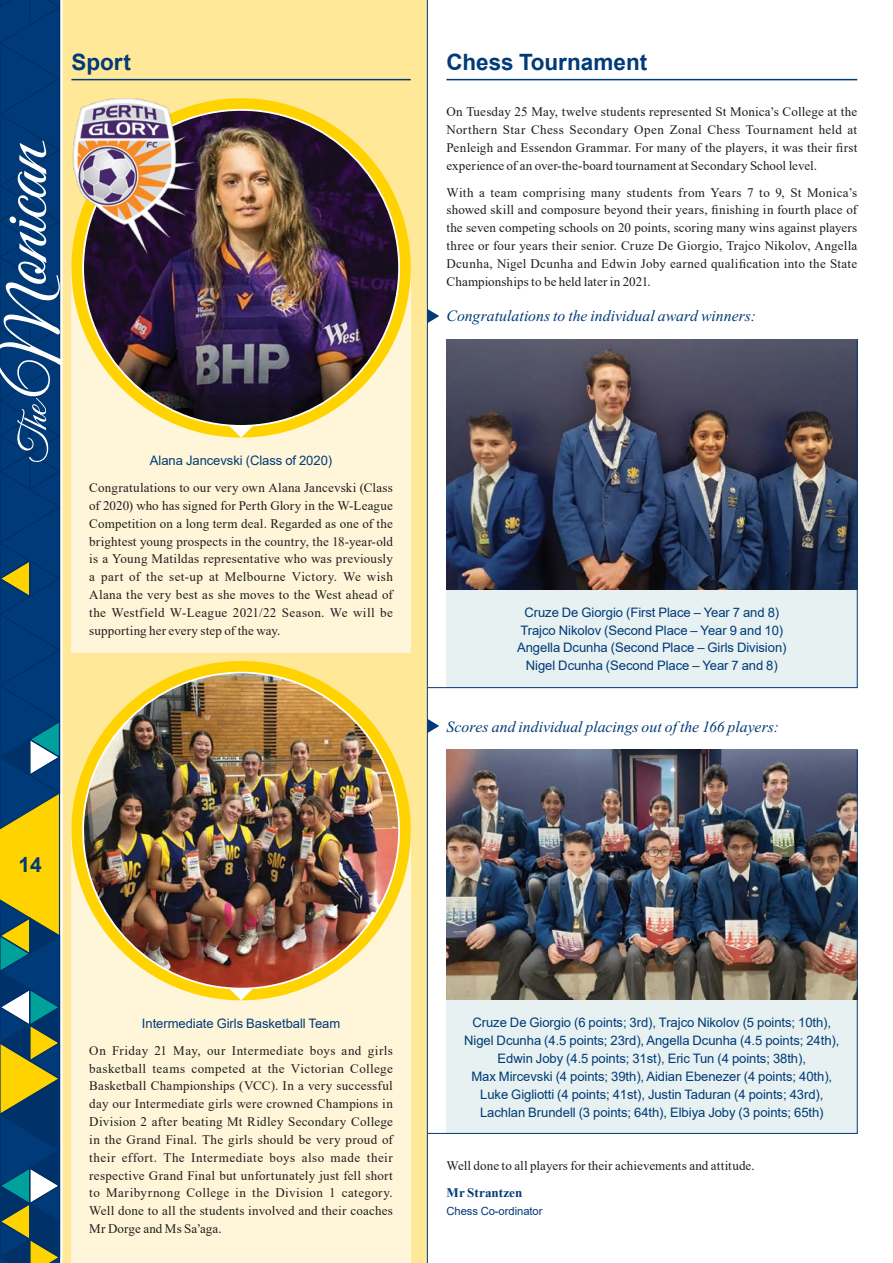
<style>
.page{position:relative;width:893px;height:1263px;background:#fff}
.page>*{position:absolute;margin:0;border:0;box-sizing:border-box;transform-origin:0 0}
.t1{font:700 22.5px "Arial";color:#003a78}
.t2{font:700 21px "Arial";color:#003a78}
.t3{font:italic 15.75px "Times New Roman";color:#003a78}
.t4{font:13.05px/17.9px "Times New Roman";letter-spacing:.01em;color:#1d1d1b;text-align:justify}
.t5{font:13.05px/17.9px "Arial";letter-spacing:-.005em;color:#003a78;text-align:center}
.t6{font:700 13.05px "Times New Roman";letter-spacing:.005em;color:#003a78}
.t7{font:11.25px "Arial";letter-spacing:-.005em;color:#003a78}
</style>
<div class="page">
<div style="left:54px;top:0;width:373px;height:1263px;background:#ffe897"></div>
<hr style="left:71px;top:79px;width:340px;height:1px;background:#003a78">
<hr style="left:446px;top:79px;width:411px;height:1px;background:#003a78">
<div style="left:71px;top:268px;width:340px;height:384px;background:#fff6d9"></div>
<div style="left:71px;top:831px;width:340px;height:432px;background:#fff6d9"></div>
<svg style="left:71px;top:98px;width:340px;height:340px;background:#fed617"></svg>
<svg style="left:71px;top:661px;width:340px;height:339px;background:#fed615"></svg>
<svg style="left:225px;top:426px;width:32px;height:12px"></svg>
<svg style="left:225px;top:988px;width:32px;height:12px"></svg>
<img style="left:83px;top:110px;width:316px;height:316px;border-radius:158px">
<img style="left:83px;top:673px;width:316px;height:316px;border-radius:158px">
<img style="left:72px;top:98px;width:124px;height:156px">
<svg style="left:428px;top:309px;width:11px;height:14px"></svg>
<svg style="left:428px;top:719px;width:11px;height:14px"></svg>
<img style="left:428px;top:339px;width:430px;height:349px">
<img style="left:428px;top:749px;width:430px;height:385px">
<hr style="left:427px;top:0;width:1px;height:1263px;background:#003a78">
<svg style="left:62px;top:0;width:1px;height:1263px"></svg>
<svg style="left:0;top:0;width:62px;height:1263px;background:#386071"></svg>
<h1 class="t1" style="left:71px;top:47px;width:61px">Sport</h1>
<h1 class="t1" style="left:446px;top:47px;width:202px">Chess Tournament</h1>
<p class="t4" style="left:446px;top:102px;width:412px">On Tuesday 25 May, twelve students represented St Monica’s College at the Northern Star Chess Secondary Open Zonal Chess Tournament held at Penleigh and Essendon Grammar. For many of the players, it was their first experience of an over-the-board tournament at Secondary School level.</p>
<p class="t4" style="left:446px;top:183px;width:412px">With a team comprising many students from Years 7 to 9, St Monica’s showed skill and composure beyond their years, finishing in fourth place of the seven competing schools on 20 points, scoring many wins against players three or four years their senior. Cruze De Giorgio, Trajco Nikolov, Angella Dcunha, Nigel Dcunha and Edwin Joby earned qualification into the State Championships to be held later in 2021.</p>
<p class="t3" style="left:446px;top:307px;width:311px">Congratulations to the individual award winners:</p>
<p class="t5" style="left:150px;top:451px;width:184px">Alana Jancevski (Class of 2020)</p>
<p class="t4" style="left:89px;top:478px;width:305px">Congratulations to our very own Alana Jancevski (Class of 2020) who has signed for Perth Glory in the W-League Competition on a long term deal. Regarded as one of the brightest young prospects in the country, the 18-year-old is a Young Matildas representative who was previously a part of the set-up at Melbourne Victory. We wish Alana the very best as she moves to the West ahead of the Westfield W-League 2021/22 Season. We will be supporting her every step of the way.</p>
<h2 class="t2" style="left:18px;top:850px;width:25px">14</h2>
<p class="t5" style="left:517px;top:603px;width:271px">Cruze De Giorgio (First Place – Year 7 and 8)<br>Trajco Nikolov (Second Place – Year 9 and 10)<br>Angella Dcunha (Second Place – Girls Division)<br>Nigel Dcunha (Second Place – Year 7 and 8)</p>
<p class="t3" style="left:446px;top:718px;width:334px">Scores and individual placings out of the 166 players:</p>
<p class="t5" style="left:142px;top:1014px;width:200px">Intermediate Girls Basketball Team</p>
<p class="t4" style="left:89px;top:1041px;width:305px">On Friday 21 May, our Intermediate boys and girls basketball teams competed at the Victorian College Basketball Championships (VCC). In a very successful day our Intermediate girls were crowned Champions in Division 2 after beating Mt Ridley Secondary College in the Grand Final. The girls should be very proud of their effort. The Intermediate boys also made their respective Grand Final but unfortunately just fell short to Maribyrnong College in the Division 1 category.<br>Well done to all the students involved and their coaches Mr Dorge and Ms Sa’aga.</p>
<p class="t5" style="left:464px;top:1014px;width:377px">Cruze De Giorgio (6 points; 3rd), Trajco Nikolov (5 points; 10th), Nigel Dcunha (4.5 points; 23rd), Angella Dcunha (4.5 points; 24th), Edwin Joby (4.5 points; 31st), Eric Tun (4 points; 38th),<br>Max Mircevski (4 points; 39th), Aidian Ebenezer (4 points; 40th), Luke Gigliotti (4 points; 41st), Justin Taduran (4 points; 43rd), Lachlan Brundell (3 points; 64th), Elbiya Joby (3 points; 65th)</p>
<p class="t4" style="left:446px;top:1156px;width:310px">Well done to all players for their achievements and attitude.</p>
<p class="t6" style="left:446px;top:1183px;width:77px">Mr Strantzen</p>
<p class="t7" style="left:446px;top:1203px;width:98px">Chess Co-ordinator</p>
</div>
